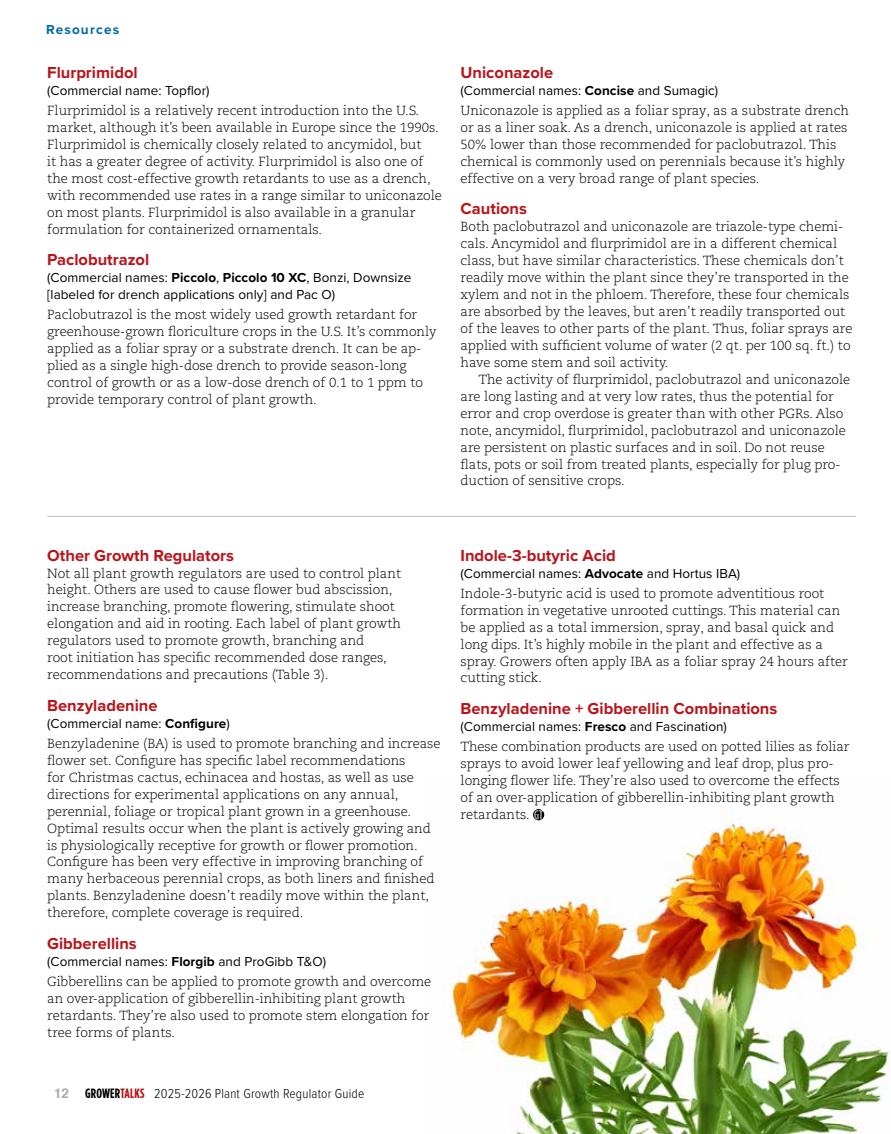
<style>
.page{position:relative;width:891px;height:1134px;background:#fff}
.page>*{position:absolute;margin:0;border:0;box-sizing:border-box;transform-origin:0 0}
.t1{font:700 16.5px "Proxima Nova";color:#ba141a}
.t2{font:13.5px/17px "Proxima Nova";letter-spacing:.005em;color:#000}
.t3{font:300 13.5px "Proxima Nova Cond";letter-spacing:.015em;color:#000}
.t4{font:700 13.5px "Proxima Nova";letter-spacing:.09em;color:#0069a7}
.t5{font:300 13.2px/17px "Caecilia LT Pro 45";letter-spacing:-.005em;color:#000}
.s1{font-weight:700}
.s2{font-family:"Helvetica";font-weight:700;color:#a7a9ac}
.s3{font-family:"Gotham Condensed";font-weight:700}
.s4{font-family:"Gotham Condensed";font-weight:700;color:#ba141a}
</style>
<div class="page">
<img style="left:441px;top:811px;width:449px;height:323px">
<svg style="left:533px;top:809px;width:11px;height:11px"></svg>
<hr style="left:47px;top:516px;width:809px;height:1px;background:#bcbec0">
<p class="t4" style="left:46px;top:20px;width:74px">Resources</p>
<p class="t1" style="left:47px;top:60px;width:92px">Flurprimidol</p>
<p class="t2" style="left:47px;top:81px;width:164px">(Commercial name: Topflor)</p>
<p class="t5" style="left:47px;top:102px;width:396px">Flurprimidol is a relatively recent introduction into the U.S. market, although it’s been available in Europe since the 1990s.<br>Flurprimidol is chemically closely related to ancymidol, but<br>it has a greater degree of activity. Flurprimidol is also one of the most cost-effective growth retardants to use as a drench, with recommended use rates in a range similar to uniconazole on most plants. Flurprimidol is also available in a granular formulation for containerized ornamentals.</p>
<p class="t1" style="left:47px;top:247px;width:104px">Paclobutrazol</p>
<p class="t2" style="left:47px;top:269px;width:366px">(Commercial names: <span class="s1">Piccolo</span>, <span class="s1">Piccolo 10 XC</span>, Bonzi, Downsize [labeled for drench applications only] and Pac O)</p>
<p class="t5" style="left:47px;top:306px;width:391px">Paclobutrazol is the most widely used growth retardant for greenhouse-grown floriculture crops in the U.S. It’s commonly applied as a foliar spray or a substrate drench. It can be ap&shy;plied as a single high-dose drench to provide season-long control of growth or as a low-dose drench of 0.1 to 1 ppm to provide temporary control of plant growth.</p>
<p class="t1" style="left:461px;top:60px;width:94px">Uniconazole</p>
<p class="t2" style="left:461px;top:81px;width:259px">(Commercial names: <span class="s1">Concise</span> and Sumagic)</p>
<p class="t5" style="left:461px;top:102px;width:390px">Uniconazole is applied as a foliar spray, as a substrate drench or as a liner soak. As a drench, uniconazole is applied at rates 50% lower than those recommended for paclobutrazol. This chemical is commonly used on perennials because it’s highly effective on a very broad range of plant species.</p>
<p class="t1" style="left:461px;top:196px;width:68px">Cautions</p>
<p class="t5" style="left:461px;top:218px;width:393px">Both paclobutrazol and uniconazole are triazole-type chemi&shy;cals. Ancymidol and flurprimidol are in a different chemical class, but have similar characteristics. These chemicals don’t readily move within the plant since they’re transported in the xylem and not in the phloem. Therefore, these four chemicals are absorbed by the leaves, but aren’t readily transported out of the leaves to other parts of the plant. Thus, foliar sprays are applied with sufficient volume of water (2 qt. per 100 sq. ft.) to have some stem and soil activity.</p>
<p class="t5" style="left:461px;top:371px;width:391px;text-indent:18px">The activity of flurprimidol, paclobutrazol and uniconazole are long lasting and at very low rates, thus the potential for error and crop overdose is greater than with other PGRs. Also note, ancymidol, flurprimidol, paclobutrazol and uniconazole are persistent on plastic surfaces and in soil. Do not reuse flats, pots or soil from treated plants, especially for plug pro&shy;duction of sensitive crops.</p>
<p class="t1" style="left:47px;top:543px;width:188px">Other Growth Regulators</p>
<p class="t5" style="left:47px;top:564px;width:355px">Not all plant growth regulators are used to control plant height. Others are used to cause flower bud abscission, increase branching, promote flowering, stimulate shoot elongation and aid in rooting. Each label of plant growth regulators used to promote growth, branching and<br>root initiation has specific recommended dose ranges, recommendations and precautions (Table 3).</p>
<p class="t1" style="left:47px;top:693px;width:112px">Benzyladenine</p>
<p class="t2" style="left:47px;top:714px;width:184px">(Commercial name: <span class="s1">Configure</span>)</p>
<p class="t5" style="left:47px;top:735px;width:395px">Benzyladenine (BA) is used to promote branching and increase flower set. Configure has specific label recommendations<br>for Christmas cactus, echinacea and hostas, as well as use directions for experimental applications on any annual, perennial, foliage or tropical plant grown in a greenhouse.<br>Optimal results occur when the plant is actively growing and is physiologically receptive for growth or flower promotion.<br>Configure has been very effective in improving branching of many herbaceous perennial crops, as both liners and finished plants. Benzyladenine doesn’t readily move within the plant, therefore, complete coverage is required.</p>
<p class="t1" style="left:47px;top:931px;width:91px">Gibberellins</p>
<p class="t2" style="left:47px;top:952px;width:280px">(Commercial names: <span class="s1">Florgib</span> and ProGibb T&amp;O)</p>
<p class="t5" style="left:47px;top:973px;width:386px">Gibberellins can be applied to promote growth and overcome an over-application of gibberellin-inhibiting plant growth retardants. They’re also used to promote stem elongation for tree forms of plants.</p>
<p class="t3" style="left:54px;top:1083px;width:312px"><span class="s2">12</span> <span class="s3">GROWER</span><span class="s4">TALKS</span> 2025-2026 Plant Growth Regulator Guide</p>
<p class="t1" style="left:461px;top:543px;width:157px">Indole-3-butyric Acid</p>
<p class="t2" style="left:461px;top:564px;width:281px">(Commercial names: <span class="s1">Advocate</span> and Hortus IBA)</p>
<p class="t5" style="left:461px;top:584px;width:389px">Indole-3-butyric acid is used to promote adventitious root formation in vegetative unrooted cuttings. This material can be applied as a total immersion, spray, and basal quick and long dips. It’s highly mobile in the plant and effective as a spray. Growers often apply IBA as a foliar spray 24 hours after cutting stick.</p>
<p class="t1" style="left:461px;top:696px;width:318px">Benzyladenine + Gibberellin Combinations</p>
<p class="t2" style="left:461px;top:717px;width:268px">(Commercial names: <span class="s1">Fresco</span> and Fascination)</p>
<p class="t5" style="left:461px;top:738px;width:390px">These combination products are used on potted lilies as foliar sprays to avoid lower leaf yellowing and leaf drop, plus pro&shy;longing flower life. They’re also used to overcome the effects of an over-application of gibberellin-inhibiting plant growth retardants.</p>
</div>
